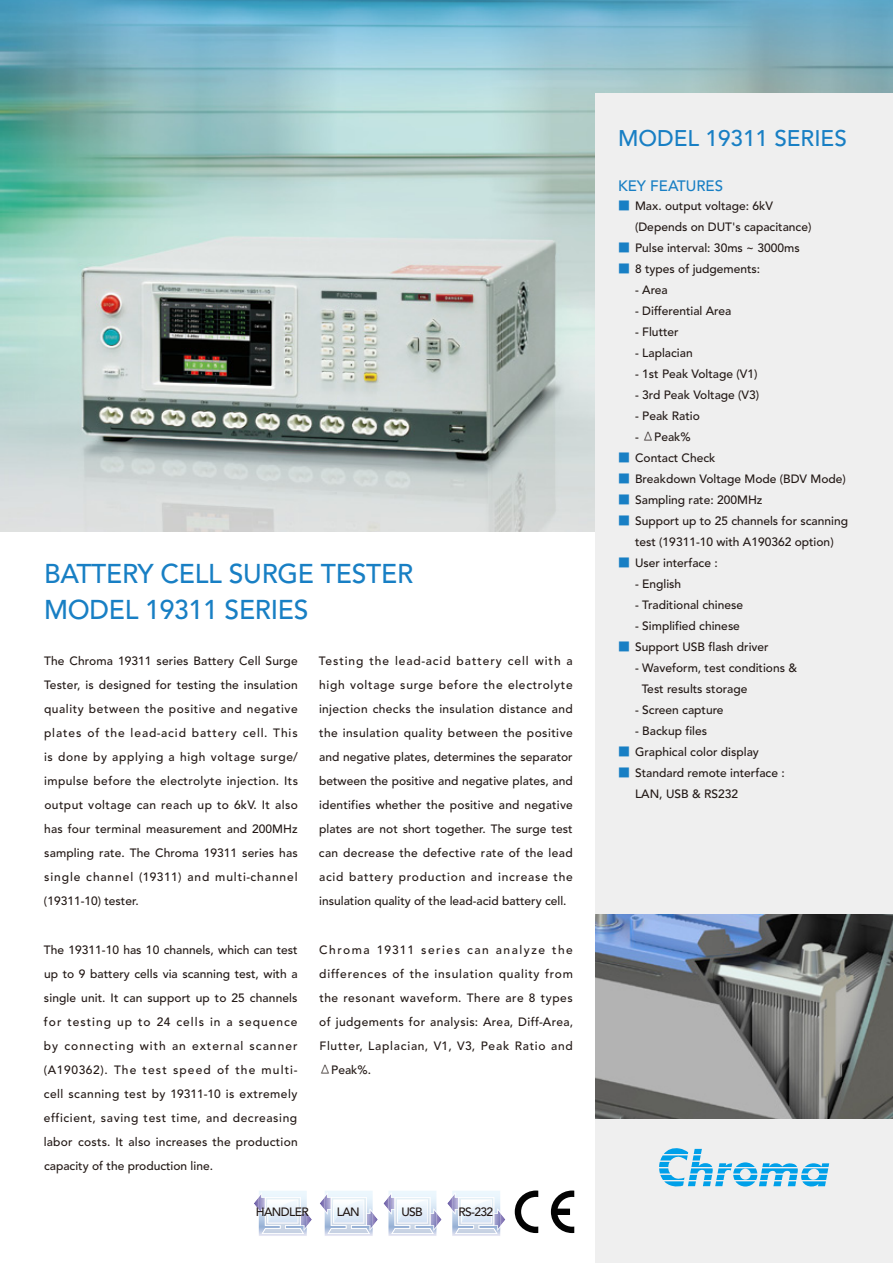
<style>
.page{position:relative;width:893px;height:1263px;background:#fff}
.page>*{position:absolute;margin:0;border:0;box-sizing:border-box;transform-origin:0 0}
.t1{font:500 27px/36px "Avenir";letter-spacing:-.01em;color:#187fc4}
.t2{font:500 22.5px "Avenir";color:#187fc4}
.t3{font:500 15px "Avenir";color:#187fc4}
.t4{font:500 12px/24px "Avenir";color:#221815;text-align:justify}
.t5{font:500 12px "Avenir";letter-spacing:-.05em;color:#221815}
.s1{font-family:"AR Hei B5"}
.s2{font-family:"AR Hei B5";color:#187fc4}
</style>
<div class="page">
<img style="left:0;top:0;width:893px;height:531px">
<div style="left:595px;top:94px;width:298px;height:1169px;background:#efefef"></div>
<svg style="left:659px;top:1148px;width:170px;height:39px"></svg>
<img style="left:595px;top:914px;width:298px;height:204px">
<svg style="left:320px;top:1191px;width:186px;height:45px"></svg>
<svg style="left:254px;top:1191px;width:58px;height:45px"></svg>
<svg style="left:551px;top:1190px;width:23px;height:43px"></svg>
<svg style="left:515px;top:1190px;width:23px;height:43px"></svg>
<h1 class="t1" style="left:44px;top:557px;width:371px">BATTERY CELL SURGE TESTER<br>MODEL 19311 SERIES</h1>
<p class="t4" style="left:44px;top:650px;width:256px">The Chroma 19311 series Battery Cell Surge Tester, is designed for testing the insulation quality between the positive and negative plates of the lead-acid battery cell. This is done by applying a high voltage surge/ impulse before the electrolyte injection. Its output voltage can reach up to 6kV. It also has four terminal measurement and 200MHz sampling rate. The Chroma 19311 series has single channel (19311) and multi-channel (19311-10) tester.</p>
<p class="t4" style="left:44px;top:938px;width:256px">The 19311-10 has 10 channels, which can test up to 9 battery cells via scanning test, with a single unit. It can support up to 25 channels for testing up to 24 cells in a sequence by connecting with an external scanner (A190362). The test speed of the multi&shy;cell scanning test by 19311-10 is extremely efficient, saving test time, and decreasing labor costs. It also increases the production capacity of the production line.</p>
<p class="t4" style="left:319px;top:650px;width:255px">Testing the lead-acid battery cell with a high voltage surge before the electrolyte injection checks the insulation distance and the insulation quality between the positive and negative plates, determines the separator between the positive and negative plates, and identifies whether the positive and negative plates are not short together. The surge test can decrease the defective rate of the lead acid battery production and increase the insulation quality of the lead-acid battery cell.</p>
<p class="t4" style="left:319px;top:938px;width:255px">Chroma 19311 series can analyze the differences of the insulation quality from the resonant waveform. There are 8 types of judgements for analysis: Area, Diff-Area, Flutter, Laplacian, V1, V3, Peak Ratio and <span class="s1">Δ</span>Peak%.</p>
<p class="t5" style="left:256px;top:1205px;width:55px">HANDLER</p>
<p class="t4" style="left:337px;top:1200px;width:25px">LAN</p>
<p class="t4" style="left:401px;top:1200px;width:23px">USB</p>
<p class="t4" style="left:458px;top:1200px;width:36px">RS-232</p>
<h2 class="t2" style="left:618px;top:125px;width:230px">MODEL 19311 SERIES</h2>
<p class="t3" style="left:618px;top:178px;width:107px">KEY FEATURES</p>
<p class="t4" style="left:635px;top:195px;width:178px;line-height:21px;text-indent:-17px"><span class="s2">■</span> Max. output voltage: 6kV (Depends on DUT's capacitance)</p>
<p class="t4" style="left:618px;top:236px;width:183px"><span class="s2">■</span> Pulse interval: 30ms ~ 3000ms</p>
<p class="t4" style="left:618px;top:257px;width:144px"><span class="s2">■</span> 8 types of judgements:</p>
<p class="t4" style="left:635px;top:278px;width:34px">- Area</p>
<p class="t4" style="left:635px;top:299px;width:98px">- Differential Area</p>
<p class="t4" style="left:635px;top:320px;width:45px">- Flutter</p>
<p class="t4" style="left:635px;top:341px;width:59px">- Laplacian</p>
<p class="t4" style="left:635px;top:362px;width:124px">- 1st Peak Voltage (V1)</p>
<p class="t4" style="left:635px;top:383px;width:126px">- 3rd Peak Voltage (V3)</p>
<p class="t4" style="left:635px;top:404px;width:66px">- Peak Ratio</p>
<p class="t4" style="left:635px;top:425px;width:57px">- <span class="s1">Δ</span>Peak%</p>
<p class="t4" style="left:618px;top:446px;width:99px"><span class="s2">■</span> Contact Check</p>
<p class="t4" style="left:618px;top:467px;width:229px"><span class="s2">■</span> Breakdown Voltage Mode (BDV Mode)</p>
<p class="t4" style="left:618px;top:488px;width:146px"><span class="s2">■</span> Sampling rate: 200MHz</p>
<p class="t4" style="left:618px;top:510px;width:231px;line-height:21px;text-align:center"><span class="s2">■</span> Support up to 25 channels for scanning test (19311-10 with A190362 option)</p>
<p class="t4" style="left:618px;top:551px;width:101px"><span class="s2">■</span> User interface :</p>
<p class="t4" style="left:635px;top:572px;width:48px">- English</p>
<p class="t4" style="left:635px;top:593px;width:110px">- Traditional chinese</p>
<p class="t4" style="left:635px;top:614px;width:106px">- Simplified chinese</p>
<p class="t4" style="left:618px;top:635px;width:152px"><span class="s2">■</span> Support USB flash driver</p>
<p class="t4" style="left:642px;top:657px;width:157px;line-height:21px;text-indent:-7px">- Waveform, test conditions &amp;<br>Test results storage</p>
<p class="t4" style="left:635px;top:698px;width:90px">- Screen capture</p>
<p class="t4" style="left:635px;top:719px;width:74px">- Backup files</p>
<p class="t4" style="left:618px;top:740px;width:142px"><span class="s2">■</span> Graphical color display</p>
<p class="t4" style="left:635px;top:762px;width:151px;line-height:21px;text-indent:-17px"><span class="s2">■</span> Standard remote interface :<br>LAN, USB &amp; RS232</p>
</div>
